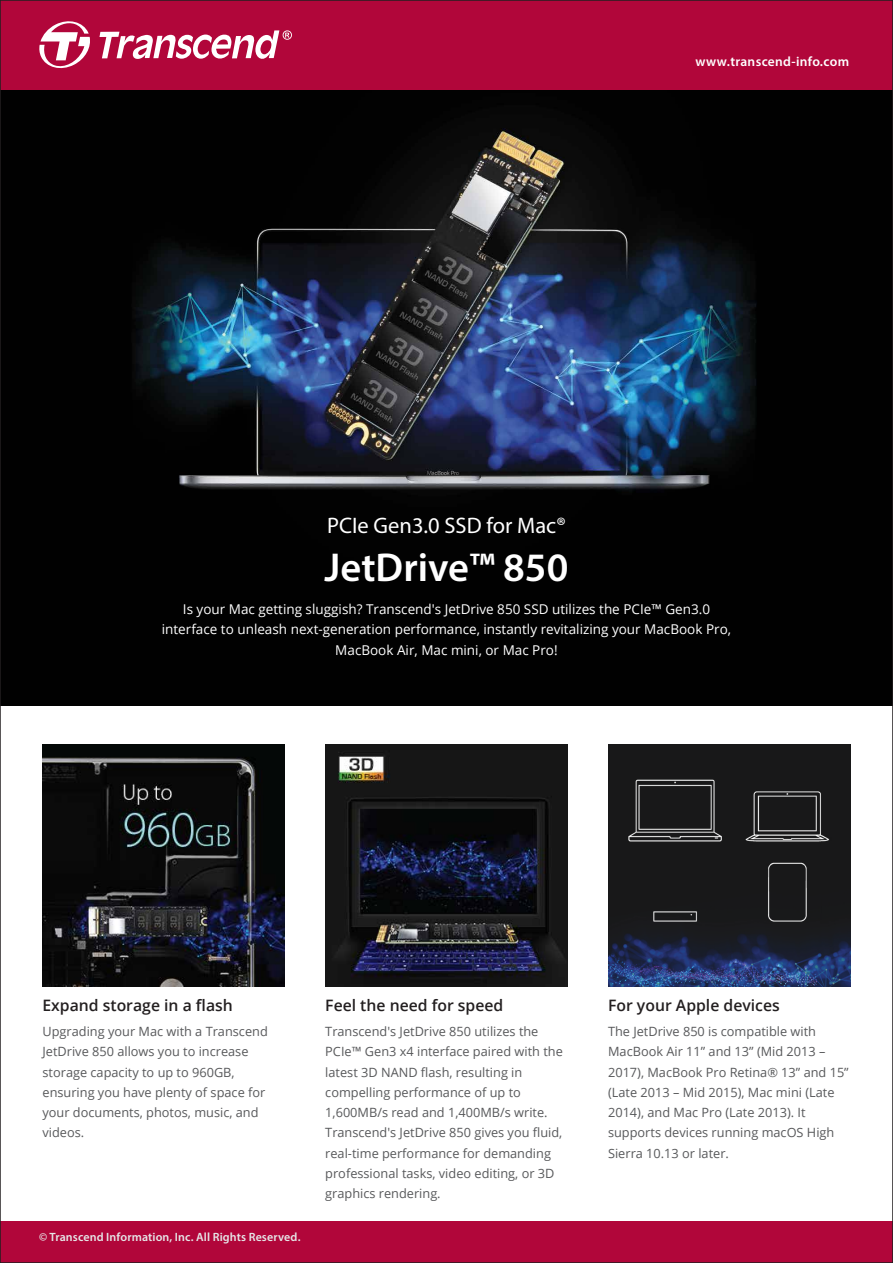
<style>
.page{position:relative;width:893px;height:1263px;background:#fff}
.page>*{position:absolute;margin:0;border:0;box-sizing:border-box;transform-origin:0 0}
.t1{font:600 40.5px "Myriad Pro";color:#fff}
.t2{font:22.5px "Myriad Pro";color:#fff}
.t3{font:600 15.75px "Open Sans";color:#231f20}
.t4{font:13.5px/20.2px "Open Sans";color:#fff;text-align:center}
.t5{font:600 13.5px "Myriad Pro";letter-spacing:.025em;color:#fff}
.t6{font:12.75px/20.2px "Open Sans";color:#58595b}
.t7{font:600 12px "Myriad Pro";letter-spacing:.01em;color:#e6e7e8}
</style>
<div class="page">
<img style="left:3px;top:89px;width:887px;height:617px">
<img style="left:43px;top:744px;width:242px;height:242px">
<img style="left:325px;top:744px;width:243px;height:242px">
<img style="left:608px;top:744px;width:242px;height:242px">
<div style="left:0;top:1222px;width:893px;height:41px;background:#b1063a"></div>
<div style="left:1px;top:0;width:892px;height:89px;background:#b1063a"></div>
<svg style="left:39px;top:21px;width:51px;height:48px"></svg>
<svg style="left:99px;top:30px;width:193px;height:29px"></svg>
<p class="t5" style="left:696px;top:53px;width:155px">www.transcend-info.com</p>
<h2 class="t2" style="left:327px;top:511px;width:240px">PCIe Gen3.0 SSD for Mac®</h2>
<h1 class="t1" style="left:325px;top:542px;width:245px">JetDrive™ 850</h1>
<p class="t4" style="left:162px;top:599px;width:571px">Is your Mac getting sluggish? Transcend's JetDrive 850 SSD utilizes the PCIe™ Gen3.0 interface to unleash next-generation performance, instantly revitalizing your MacBook Pro,<br>MacBook Air, Mac mini, or Mac Pro!</p>
<p class="t3" style="left:43px;top:995px;width:192px">Expand storage in a flash</p>
<p class="t6" style="left:43px;top:1021px;width:227px">Upgrading your Mac with a Transcend<br>JetDrive 850 allows you to increase storage capacity to up to 960GB, ensuring you have plenty of space for your documents, photos, music, and videos.</p>
<p class="t7" style="left:39px;top:1230px;width:263px">© Transcend Information, Inc. All Rights Reserved.</p>
<p class="t3" style="left:325px;top:995px;width:180px">Feel the need for speed</p>
<p class="t6" style="left:325px;top:1021px;width:239px">Transcend's JetDrive 850 utilizes the PCIe™ Gen3 x4 interface paired with the latest 3D NAND flash, resulting in compelling performance of up to 1,600MB/s read and 1,400MB/s write.<br>Transcend's JetDrive 850 gives you fluid, real-time performance for demanding professional tasks, video editing, or 3D graphics rendering.</p>
<p class="t3" style="left:608px;top:995px;width:173px">For your Apple devices</p>
<p class="t6" style="left:608px;top:1021px;width:242px">The JetDrive 850 is compatible with MacBook Air 11” and 13” (Mid 2013 – 2017), MacBook Pro Retina® 13” and 15” (Late 2013 – Mid 2015), Mac mini (Late 2014), and Mac Pro (Late 2013). It supports devices running macOS High Sierra 10.13 or later.</p>
</div>
